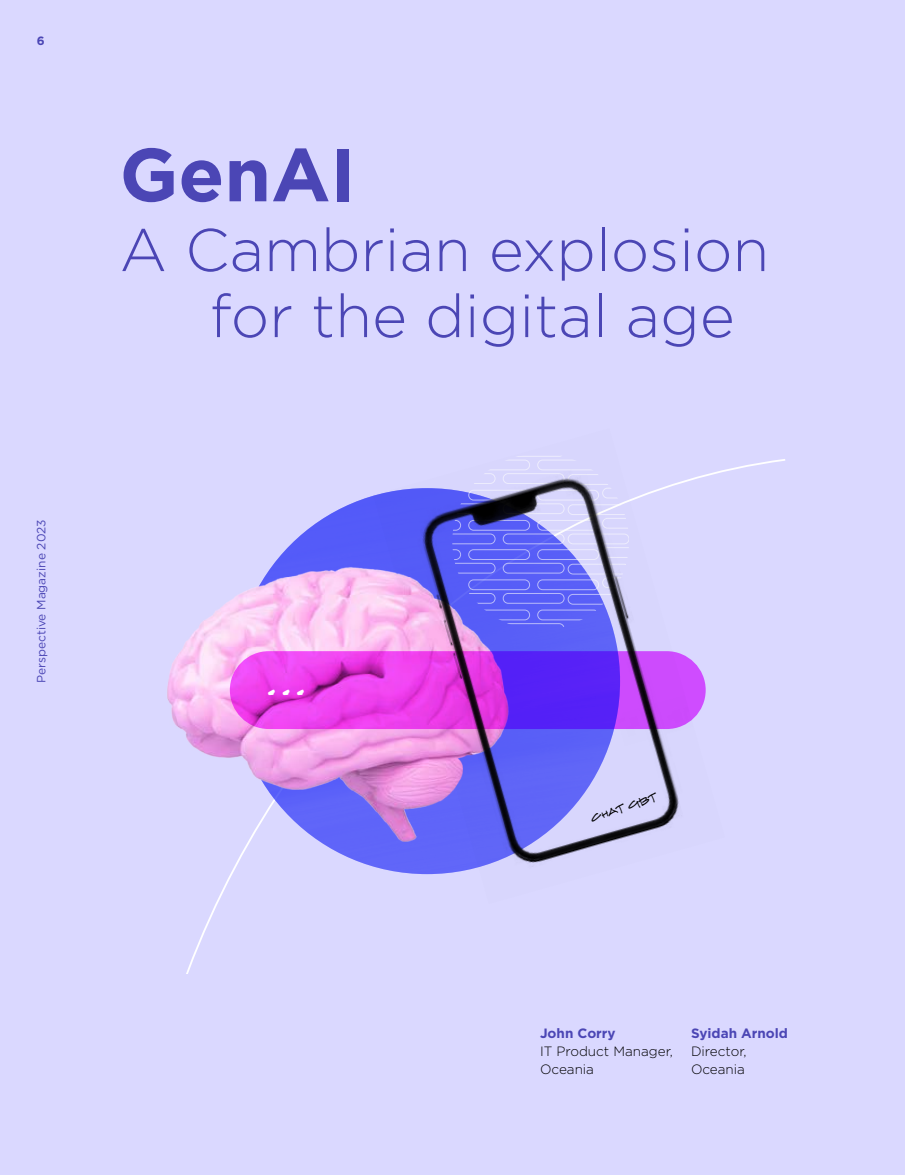
<style>
.page{position:relative;width:905px;height:1175px;background:#fff}
.page>*{position:absolute;margin:0;border:0;box-sizing:border-box;transform-origin:0 0}
.Heading_1{font:700 75px "Gotham";color:#4b46b5}
.Heading_2_Large{font:300 60px/66px "Gotham";color:#4b46b5}
.t1{font:28.35px "Prov Architect NDP";color:#fff}
.Author{font:300 13.5px/18px "Gotham";color:#000}
.Rider_Levett_Bucknall{font:12px "Gotham";color:#4b46b5}
.Rider_Levett_Bucknall-2{font:700 12px "Gotham";color:#4b46b5}
.t2{font:9.6px "Prov Architect NDP";color:#010101}
.s1{font-weight:700;color:#4b46b5}
</style>
<div class="page">
<div style="left:0;top:0;width:904px;height:1174px;background:#dad8ff"></div>
<div style="left:234px;top:488px;width:386px;height:386px;background:#545bf9;border-radius:50%"></div>
<img style="left:167px;top:553px;width:206px;height:300px">
<svg style="left:230px;top:651px;width:475px;height:78px;background:#e73ee6"></svg>
<img style="left:373px;top:456px;width:351px;height:419px">
<p class="Rider_Levett_Bucknall-2" style="left:37px;top:33px;width:9px">6</p>
<p class="Rider_Levett_Bucknall" style="left:34px;top:683px;width:165px;rotate:-90deg">Perspective Magazine 2023</p>
<p class="Heading_1" style="left:120px;top:125px;width:237px">GenAI</p>
<p class="Heading_2_Large" style="left:210px;top:215px;width:561px;text-indent:-90px">A Cambrian explosion for the digital age</p>
<p class="t1" style="left:264px;top:664px;width:43px">...</p>
<p class="t2" style="left:589px;top:812px;width:69px;rotate:-18deg">ChAT GBT</p>
<p class="Author" style="left:540px;top:1024px;width:134px"><span class="s1">John Corry<br></span>IT Product Manager,<br>Oceania</p>
<p class="Author" style="left:691px;top:1023px;width:99px"><span class="s1">Syidah Arnold<br></span>Director,<br>Oceania</p>
</div>
